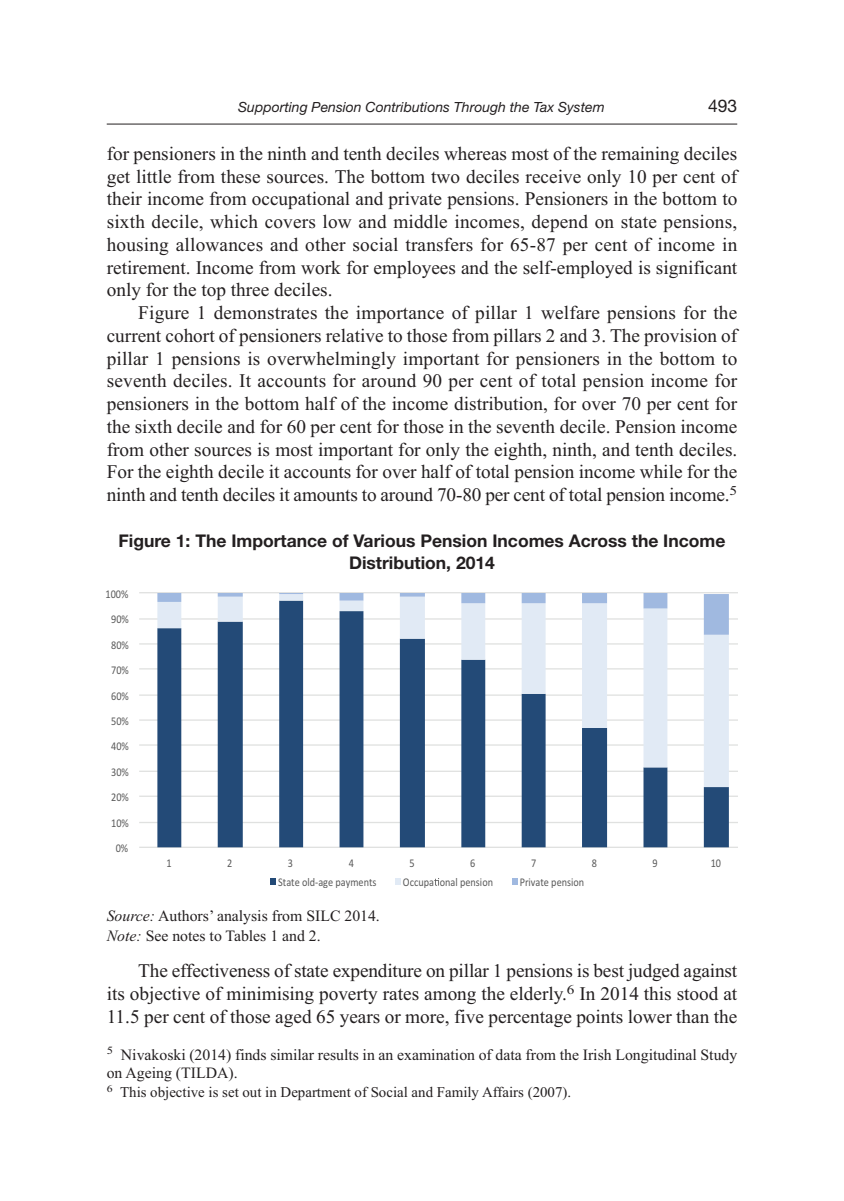
<style>
.page{position:relative;width:844px;height:1201px;background:#fff}
.page>*{position:absolute;margin:0;border:0;box-sizing:border-box;transform-origin:0 0}
.t1{font:19.25px/22.8px "Times New Roman";color:#231f20;text-align:justify}
.t2{font:700 17.5px/22.8px "Helvetica Neue LT Pro";color:#231f20;text-align:center}
.t3{font:17.5px "Helvetica Neue LT Pro";color:#231f20}
.t4{font:15.75px/19.2px "Times New Roman";color:#231f20}
.t5{font:14.88px "Times New Roman";color:#231f20}
.t6{font:italic 14px "Helvetica Neue LT Pro";color:#231f20}
.t7{font:11.9px "Calibri";color:#5a5a5a;scale:.87 1}
.s1{font-style:italic}
</style>
<div class="page">
<hr style="left:107px;top:124px;width:630px;height:1px;background:#231f20">
<hr style="left:139px;top:846px;width:598px;height:2px;background:#e0e1e0">
<hr style="left:139px;top:822px;width:598px;height:1px;background:#e0e1e0">
<hr style="left:139px;top:795px;width:598px;height:2px;background:#e0e1e0">
<hr style="left:139px;top:770px;width:598px;height:2px;background:#e0e1e0">
<hr style="left:139px;top:744px;width:598px;height:1px;background:#e0e1e0">
<hr style="left:139px;top:719px;width:598px;height:1px;background:#e0e1e0">
<hr style="left:139px;top:694px;width:598px;height:1px;background:#e0e1e0">
<hr style="left:139px;top:668px;width:598px;height:1px;background:#e0e1e0">
<hr style="left:139px;top:643px;width:598px;height:1px;background:#e0e1e0">
<hr style="left:139px;top:618px;width:598px;height:1px;background:#e0e1e0">
<hr style="left:139px;top:592px;width:598px;height:1px;background:#e0e1e0">
<svg style="left:157px;top:787px;width:571px;height:60px"></svg>
<svg style="left:157px;top:634px;width:571px;height:153px"></svg>
<svg style="left:157px;top:593px;width:571px;height:41px"></svg>
<div style="left:270px;top:877px;width:6px;height:7px;background:#234a77"></div>
<svg style="left:395px;top:878px;width:5px;height:6px"></svg>
<svg style="left:434px;top:878px;width:5px;height:7px"></svg>
<div style="left:511px;top:877px;width:6px;height:7px;background:#a0b9e0"></div>
<p class="t6" style="left:238px;top:102px;width:368px">Supporting Pension Contributions Through the Tax System</p>
<p class="t3" style="left:707px;top:95px;width:31px">493</p>
<p class="t1" style="left:107px;top:144px;width:632px">for pensioners in the ninth and tenth deciles whereas most of the remaining deciles get little from these sources. The bottom two deciles receive only 10 per cent of their income from occupational and private pensions. Pensioners in the bottom to sixth decile, which covers low and middle incomes, depend on state pensions, housing allowances and other social transfers for 65-87 per cent of income in retirement. Income from work for employees and the self-employed is significant only for the top three deciles.</p>
<p class="t1" style="left:107px;top:303px;width:632px;text-indent:32px">Figure 1 demonstrates the importance of pillar 1 welfare pensions for the current cohort of pensioners relative to those from pillars 2 and 3. The provision of pillar 1 pensions is overwhelmingly important for pensioners in the bottom to seventh deciles. It accounts for around 90 per cent of total pension income for pensioners in the bottom half of the income distribution, for over 70 per cent for the sixth decile and for 60 per cent for those in the seventh decile. Pension income from other sources is most important for only the eighth, ninth, and tenth deciles.<br>For the eighth decile it accounts for over half of total pension income while for the ninth and tenth deciles it amounts to around 70-80 per cent of total pension income.<sup>5</sup></p>
<p class="t2" style="left:118px;top:530px;width:608px">Figure 1: The Importance of Various Pension Incomes Across the Income<br>Distribution, 2014</p>
<p class="t7" style="left:105px;top:590px;width:28px">100%</p>
<p class="t7" style="left:111px;top:615px;width:22px">90%</p>
<p class="t7" style="left:111px;top:640px;width:22px">80%</p>
<p class="t7" style="left:111px;top:666px;width:22px">70%</p>
<p class="t7" style="left:111px;top:691px;width:22px">60%</p>
<p class="t7" style="left:111px;top:717px;width:22px">50%</p>
<p class="t7" style="left:111px;top:742px;width:22px">40%</p>
<p class="t7" style="left:111px;top:767px;width:22px">30%</p>
<p class="t7" style="left:111px;top:793px;width:22px">20%</p>
<p class="t7" style="left:111px;top:818px;width:22px">10%</p>
<p class="t7" style="left:116px;top:844px;width:16px">0%</p>
<p class="t7" style="left:166px;top:858px;width:7px">1</p>
<p class="t7" style="left:227px;top:858px;width:7px">2</p>
<p class="t7" style="left:288px;top:858px;width:7px">3</p>
<p class="t7" style="left:348px;top:858px;width:7px">4</p>
<p class="t7" style="left:409px;top:858px;width:7px">5</p>
<p class="t7" style="left:470px;top:858px;width:7px">6</p>
<p class="t7" style="left:531px;top:858px;width:7px">7</p>
<p class="t7" style="left:591px;top:858px;width:7px">8</p>
<p class="t7" style="left:652px;top:858px;width:7px">9</p>
<p class="t7" style="left:710px;top:858px;width:13px">10</p>
<p class="t7" style="left:278px;top:877px;width:114px">State old-age payments</p>
<p class="t7" style="left:403px;top:877px;width:105px">Occupa onal pension</p>
<p class="t7" style="left:519px;top:877px;width:76px">Private pension</p>
<p class="t4" style="left:107px;top:908px;width:274px"><span class="s1">Source:</span> Authors’ analysis from SILC 2014.<br><span class="s1">Note:</span> See notes to Tables 1 and 2.</p>
<p class="t1" style="left:107px;top:961px;width:632px;text-indent:32px">The effectiveness of state expenditure on pillar 1 pensions is best judged against its objective of minimising poverty rates among the elderly.<sup>6</sup> In 2014 this stood at 11.5 per cent of those aged 65 years or more, five percentage points lower than the</p>
<p class="t4" style="left:107px;top:1046px;width:632px;line-height:18.7px"><sup>5</sup> Nivakoski (2014) finds similar results in an examination of data from the Irish Longitudinal Study on Ageing (TILDA).</p>
<p class="t5" style="left:107px;top:1086px;width:466px"><sup>6</sup> This objective is set out in Department of Social and Family Affairs (2007).</p>
</div>
